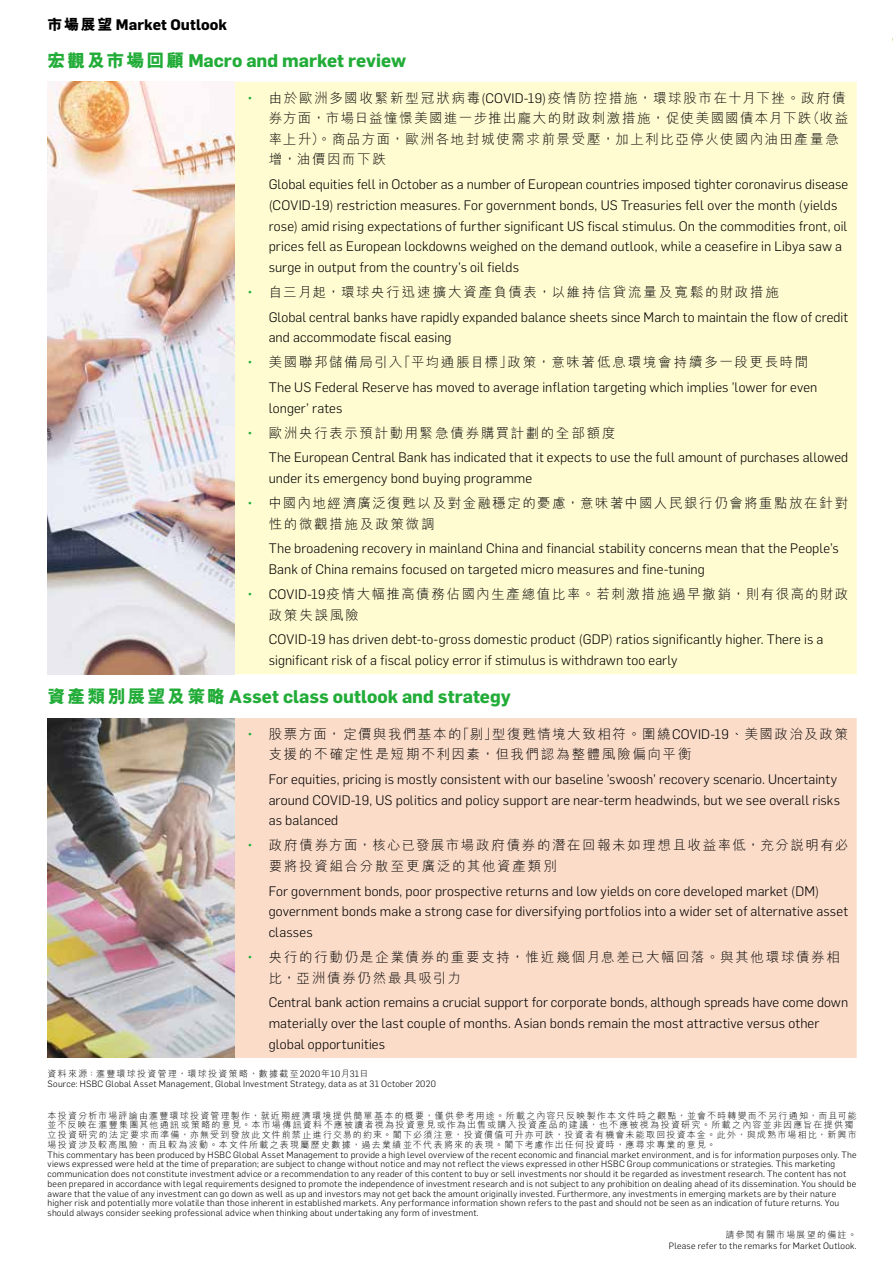
<style>
.page{position:relative;width:893px;height:1263px;background:#fff}
.page>*{position:absolute;margin:0;border:0;box-sizing:border-box;transform-origin:0 0}
.t1{font:700 18px "Flama";color:#22ac38}
.t2{font:700 15px "Flama";letter-spacing:.01em;color:#000}
.t3{font:300 13.5px/20.7px "Flama";letter-spacing:.01em;color:#000}
.t4{font:300 13.5px/20.7px "M Hei HK";letter-spacing:.12em;color:#000}
.t5{font:300 9px/9.8px "Flama";letter-spacing:.025em;color:#000}
.t6{font:300 9px/9.8px "M Hei HK";letter-spacing:.135em;color:#000}
.s1{font-family:"M Hei HK";font-weight:800}
.s2{font-family:"Flama";color:#22ac38}
.s3{font-family:"Flama"}
</style>
<div class="page">
<div style="left:235px;top:82px;width:622px;height:592px;background:#fffcd1"></div>
<div style="left:235px;top:718px;width:622px;height:340px;background:#fbdcc9"></div>
<img style="left:48px;top:82px;width:187px;height:592px">
<img style="left:48px;top:718px;width:187px;height:340px">
<p class="t2" style="left:47px;top:14px;width:181px"><span class="s1">市場展望</span> Market Outlook</p>
<h1 class="t1" style="left:48px;top:47px;width:360px"><span class="s1">宏觀及市場回顧</span> Macro and market review</h1>
<p class="t4" style="left:269px;top:87px;width:581px;text-indent:-21px"><span class="s2">•</span> 由於歐洲多國收緊新型冠狀病毒<span class="s3">(COVID-19)</span>疫情防控措施，環球股市在十月下挫。政府債券方面，市場日益憧憬美國進一步推出龐大的財政刺激措施，促使美國國債本月下跌（收益率上升）。商品方面，歐洲各地封城使需求前景受壓，加上利比亞停火使國內油田產量急增，油價因而下跌</p>
<p class="t3" style="left:269px;top:173px;width:581px">Global equities fell in October as a number of European countries imposed tighter coronavirus disease (COVID-19) restriction measures. For government bonds, US Treasuries fell over the month (yields rose) amid rising expectations of further significant US fiscal stimulus. On the commodities front, oil prices fell as European lockdowns weighed on the demand outlook, while a ceasefire in Libya saw a surge in output from the country’s oil fields</p>
<p class="t4" style="left:247px;top:281px;width:533px"><span class="s2">•</span> 自三月起，環球央行迅速擴大資產負債表，以維持信貸流量及寬鬆的財政措施</p>
<p class="t3" style="left:269px;top:306px;width:581px">Global central banks have rapidly expanded balance sheets since March to maintain the flow of credit and accommodate fiscal easing</p>
<p class="t4" style="left:247px;top:351px;width:562px"><span class="s2">•</span> 美國聯邦儲備局引入「平均通脹目標」政策，意味著低息環境會持續多一段更長時間</p>
<p class="t3" style="left:269px;top:376px;width:550px">The US Federal Reserve has moved to average inflation targeting which implies ’lower for even longer’ rates</p>
<p class="t4" style="left:247px;top:422px;width:370px"><span class="s2">•</span> 歐洲央行表示預計動用緊急債券購買計劃的全部額度</p>
<p class="t3" style="left:269px;top:446px;width:581px">The European Central Bank has indicated that it expects to use the full amount of purchases allowed under its emergency bond buying programme</p>
<p class="t4" style="left:269px;top:492px;width:581px;text-indent:-21px"><span class="s2">•</span> 中國內地經濟廣泛復甦以及對金融穩定的憂慮，意味著中國人民銀行仍會將重點放在針對性的微觀措施及政策微調</p>
<p class="t3" style="left:269px;top:537px;width:572px">The broadening recovery in mainland China and financial stability concerns mean that the People’s<br>Bank of China remains focused on targeted micro measures and fine-tuning</p>
<p class="t4" style="left:269px;top:583px;width:581px;text-indent:-21px"><span class="s2">•</span> <span class="s3">COVID-19</span>疫情大幅推高債務佔國內生產總值比率。若刺激措施過早撤銷，則有很高的財政政策失誤風險</p>
<p class="t3" style="left:269px;top:628px;width:556px">COVID-19 has driven debt-to-gross domestic product (GDP) ratios significantly higher. There is a significant risk of a fiscal policy error if stimulus is withdrawn too early</p>
<h1 class="t1" style="left:48px;top:683px;width:465px"><span class="s1">資產類別展望及策略</span> Asset class outlook and strategy</h1>
<p class="t4" style="left:269px;top:723px;width:581px;text-indent:-21px"><span class="s2">•</span> 股票方面，定價與我們基本的「剔」型復甦情境大致相符。圍繞<span class="s3">COVID-19</span>、美國政治及政策支援的不確定性是短期不利因素，但我們認為整體風險偏向平衡</p>
<p class="t3" style="left:269px;top:768px;width:573px">For equities, pricing is mostly consistent with our baseline ’swoosh’ recovery scenario. Uncertainty around COVID-19, US politics and policy support are near-term headwinds, but we see overall risks as balanced</p>
<p class="t4" style="left:269px;top:834px;width:581px;text-indent:-21px"><span class="s2">•</span> 政府債券方面，核心已發展市場政府債券的潛在回報未如理想且收益率低，充分說明有必要將投資組合分散至更廣泛的其他資產類別</p>
<p class="t3" style="left:269px;top:880px;width:581px">For government bonds, poor prospective returns and low yields on core developed market (DM) government bonds make a strong case for diversifying portfolios into a wider set of alternative asset classes</p>
<p class="t4" style="left:269px;top:946px;width:573px;text-indent:-21px"><span class="s2">•</span> 央行的行動仍是企業債券的重要支持，惟近幾個月息差已大幅回落。與其他環球債券相比，亞洲債券仍然最具吸引力</p>
<p class="t3" style="left:269px;top:991px;width:581px">Central bank action remains a crucial support for corporate bonds, although spreads have come down materially over the last couple of months. Asian bonds remain the most attractive versus other global opportunities</p>
<p class="t6" style="left:48px;top:1068px;width:322px">資料來源：滙豐環球投資管理，環球投資策略，數據截至<span class="s3">2020</span>年<span class="s3">10</span>月<span class="s3">31</span>日</p>
<p class="t5" style="left:48px;top:1078px;width:390px">Source: HSBC Global Asset Management, Global Investment Strategy, data as at 31 October 2020</p>
<p class="t6" style="left:48px;top:1110px;width:811px">本投資分析市場評論由滙豐環球投資管理製作，就近期經濟環境提供簡單基本的概要，僅供參考用途。所載之內容只反映製作本文件時之觀點，並會不時轉變而不另行通知，而且可能並不反映在滙豐集團其他通訊或策略的意見。本市場傳訊資料不應被讀者視為投資意見或作為出售或購入投資產品的建議，也不應被視為投資研究。所載之內容並非因應旨在提供獨立投資研究的法定要求而準備，亦無受到發放此文件前禁止進行交易的約束。閣下必須注意，投資價值可升亦可跌，投資者有機會未能取回投資本金。此外，與成熟市場相比，新興市場投資涉及較高風險，而且較為波動。本文件所載之表現屬歷史數據，過去業績並不代表將來的表現。閣下考慮作出任何投資時，應尋求專業的意見。</p>
<p class="t5" style="left:48px;top:1149px;width:811px">This commentary has been produced by HSBC Global Asset Management to provide a high level overview of the recent economic and financial market environment, and is for information purposes only. The views expressed were held at the time of preparation; are subject to change without notice and may not reflect the views expressed in other HSBC Group communications or strategies. This marketing communication does not constitute investment advice or a recommendation to any reader of this content to buy or sell investments nor should it be regarded as investment research. The content has not been prepared in accordance with legal requirements designed to promote the independence of investment research and is not subject to any prohibition on dealing ahead of its dissemination. You should be aware that the value of any investment can go down as well as up and investors may not get back the amount originally invested. Furthermore, any investments in emerging markets are by their nature higher risk and potentially more volatile than those inherent in established markets. Any performance information shown refers to the past and should not be seen as an indication of future returns. You should always consider seeking professional advice when thinking about undertaking any form of investment.</p>
<p class="t6" style="left:725px;top:1230px;width:133px">請參閱有關市場展望的備註。</p>
<p class="t5" style="left:669px;top:1240px;width:189px">Please refer to the remarks for Market Outlook.</p>
</div>
